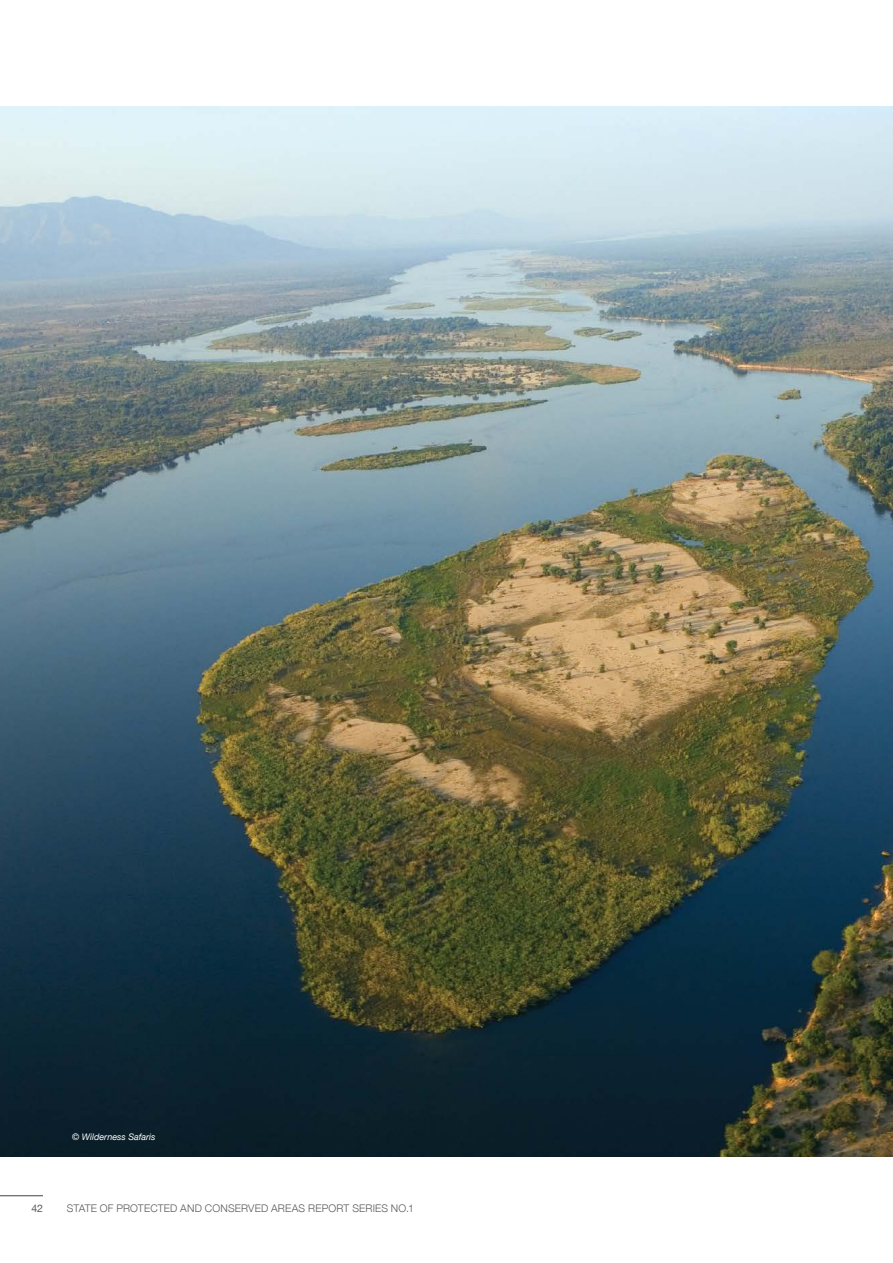
<style>
.page{position:relative;width:893px;height:1263px;background:#fff}
.page>*{position:absolute;margin:0;border:0;box-sizing:border-box;transform-origin:0 0}
.t1{font:300 10.5px "Helvetica Neue";letter-spacing:.015em;color:#58595b}
.t2{font:10.5px "Helvetica Neue";color:#58595b}
.t3{font:italic 9px "Helvetica Neue";color:#fff}
</style>
<div class="page">
<hr style="left:0;top:1195px;width:43px;height:1px;background:#58595b">
<img style="left:0;top:106px;width:893px;height:1051px">
<p class="t3" style="left:72px;top:1130px;width:85px">© Wilderness Safaris</p>
<p class="t2" style="left:31px;top:1200px;width:13px">42</p>
<p class="t1" style="left:67px;top:1200px;width:349px">STATE OF PROTECTED AND CONSERVED AREAS REPORT SERIES NO.1</p>
</div>
